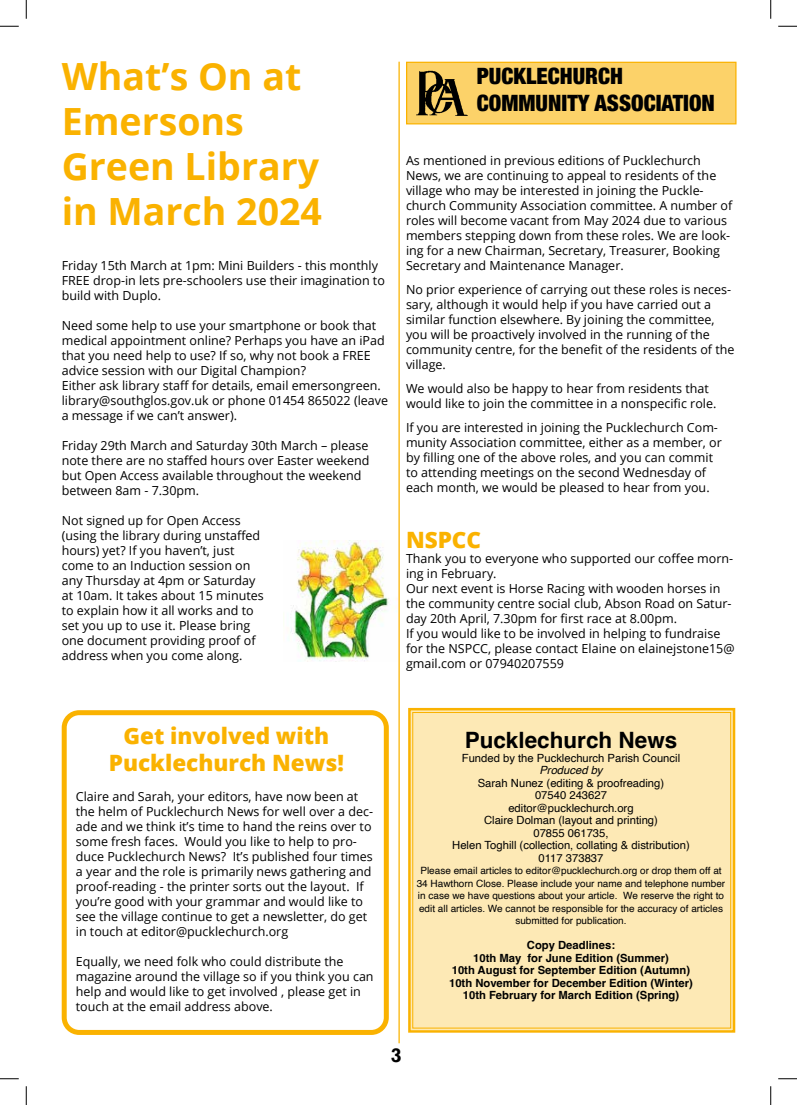
<style>
.page{position:relative;width:797px;height:1105px;background:#fff}
.page>*{position:absolute;margin:0;border:0;box-sizing:border-box;transform-origin:0 0}
.t1{font:700 37.5px/45px "Open Sans";color:#fab200}
.t2{font:800 22.5px/27px "Open Sans";color:#fab200;text-align:center}
.t3{font:900 condensed 22.5px/27px "Helvetica Neue";color:#000}
.t4{font:700 22.5px "Helvetica";color:#000}
.t5{font:700 20px "Rockwell";color:#000}
.t6{font:12.5px/15px "Open Sans";color:#000}
.t7{font:11.25px/12.5px "Helvetica";color:#000;text-align:center}
.t8{font:700 11.25px/12.5px "Helvetica";color:#000;text-align:center}
.t9{font:italic 11.25px "Helvetica";color:#000}
.t10{font:10px/12.5px "Helvetica";color:#000;text-align:center}
</style>
<div class="page">
<div style="left:406px;top:62px;width:330px;height:62px;background:#fcd269;border:1px solid #fab200"></div>
<hr style="left:398px;top:62px;width:2px;height:981px;background:#fab200">
<img style="left:415px;top:62px;width:56px;height:63px">
<div style="left:408px;top:707px;width:328px;height:326px;background:#fde9b5"></div>
<div style="left:412px;top:712px;width:319px;height:316px;border:1px solid #fab200"></div>
<div style="left:62px;top:710px;width:327px;height:325px;border:5px solid #fab200;border-radius:15px"></div>
<img style="left:290px;top:541px;width:99px;height:121px">
<svg style="left:0;top:25px;width:19px;height:2px"></svg>
<svg style="left:778px;top:25px;width:19px;height:2px"></svg>
<svg style="left:0;top:1078px;width:19px;height:1px"></svg>
<svg style="left:778px;top:1078px;width:19px;height:1px"></svg>
<svg style="left:25px;top:0;width:2px;height:19px"></svg>
<svg style="left:25px;top:1086px;width:2px;height:19px"></svg>
<svg style="left:770px;top:0;width:1px;height:19px"></svg>
<svg style="left:770px;top:1086px;width:1px;height:19px"></svg>
<h1 class="t1" style="left:62px;top:53px;width:262px">What’s On at<br>Emersons<br>Green Library in March 2024</h1>
<p class="t6" style="left:62px;top:258px;width:325px">Friday 15th March at 1pm: Mini Builders - this monthly<br>FREE drop-in lets pre-schoolers use their imagination to build with Duplo.</p>
<p class="t6" style="left:62px;top:318px;width:328px">Need some help to use your smartphone or book that medical appointment online? Perhaps you have an iPad that you need help to use? If so, why not book a FREE advice session with our Digital Champion?<br>Either ask library staff for details, email emersongreen. library@southglos.gov.uk or phone 01454 865022 (leave a message if we can’t answer).</p>
<p class="t6" style="left:62px;top:438px;width:309px">Friday 29th March and Saturday 30th March – please note there are no staffed hours over Easter weekend but Open Access available throughout the weekend between 8am - 7.30pm.</p>
<p class="t6" style="left:62px;top:513px;width:203px">Not signed up for Open Access (using the library during unstaffed hours) yet? If you haven’t, just come to an Induction session on any Thursday at 4pm or Saturday at 10am. It takes about 15 minutes to explain how it all works and to set you up to use it. Please bring one document providing proof of address when you come along.</p>
<h2 class="t3" style="left:477px;top:61px;width:239px">PUCKLECHURCH<br>COMMUNITY ASSOCIATION</h2>
<p class="t6" style="left:406px;top:153px;width:328px">As mentioned in previous editions of Pucklechurch News, we are continuing to appeal to residents of the village who may be interested in joining the Puckle&shy;church Community Association committee. A number of roles will become vacant from May 2024 due to various members stepping down from these roles. We are look&shy;ing for a new Chairman, Secretary, Treasurer, Booking Secretary and Maintenance Manager.</p>
<p class="t6" style="left:406px;top:282px;width:330px">No prior experience of carrying out these roles is neces&shy;sary, although it would help if you have carried out a similar function elsewhere. By joining the committee, you will be proactively involved in the running of the community centre, for the benefit of the residents of the village.</p>
<p class="t6" style="left:406px;top:381px;width:312px">We would also be happy to hear from residents that would like to join the committee in a nonspecific role.</p>
<p class="t6" style="left:406px;top:419px;width:317px">If you are interested in joining the Pucklechurch Com&shy;munity Association committee, either as a member, or by filling one of the above roles, and you can commit to attending meetings on the second Wednesday of each month, we would be pleased to hear from you.</p>
<h2 class="t2" style="left:406px;top:525px;width:77px">NSPCC</h2>
<p class="t6" style="left:406px;top:550px;width:330px">Thank you to everyone who supported our coffee morn&shy;ing in February.<br>Our next event is Horse Racing with wooden horses in the community centre social club, Abson Road on Satur&shy;day 20th April, 7.30pm for first race at 8.00pm.<br>If you would like to be involved in helping to fundraise for the NSPCC, please contact Elaine on elainejstone15@ gmail.com or 07940207559</p>
<h2 class="t2" style="left:109px;top:721px;width:236px">Get involved with<br>Pucklechurch News!</h2>
<p class="t6" style="left:76px;top:789px;width:299px">Claire and Sarah, your editors, have now been at the helm of Pucklechurch News for well over a dec&shy;ade and we think it’s time to hand the reins over to some fresh faces. Would you like to help to pro&shy;duce Pucklechurch News? It’s published four times a year and the role is primarily news gathering and proof-reading - the printer sorts out the layout. If you’re good with your grammar and would like to see the village continue to get a newsletter, do get in touch at editor@pucklechurch.org</p>
<p class="t6" style="left:76px;top:954px;width:299px">Equally, we need folk who could distribute the magazine around the village so if you think you can help and would like to get involved , please get in touch at the email address above.</p>
<h2 class="t4" style="left:464px;top:726px;width:214px">Pucklechurch News</h2>
<p class="t7" style="left:462px;top:752px;width:220px">Funded by the Pucklechurch Parish Council</p>
<p class="t9" style="left:539px;top:761px;width:65px">Produced by</p>
<p class="t7" style="left:452px;top:777px;width:239px">Sarah Nunez (editing &amp; proofreading)<br>07540 243627<br>editor@pucklechurch.org<br>Claire Dolman (layout and printing)<br>07855 061735,<br>Helen Toghill (collection, collating &amp; distribution)<br>0117 373837</p>
<p class="t10" style="left:416px;top:865px;width:310px">Please email articles to editor@pucklechurch.org or drop them off at 34 Hawthorn Close. Please include your name and telephone number in case we have questions about your article. We reserve the right to edit all articles. We cannot be responsible for the accuracy of articles submitted for publication.</p>
<p class="t8" style="left:449px;top:940px;width:245px">Copy Deadlines:<br>10th May for June Edition (Summer)<br>10th August for September Edition (Autumn)<br>10th November for December Edition (Winter)<br>10th February for March Edition (Spring)</p>
<h3 class="t5" style="left:391px;top:1043px;width:13px">3</h3>
</div>
